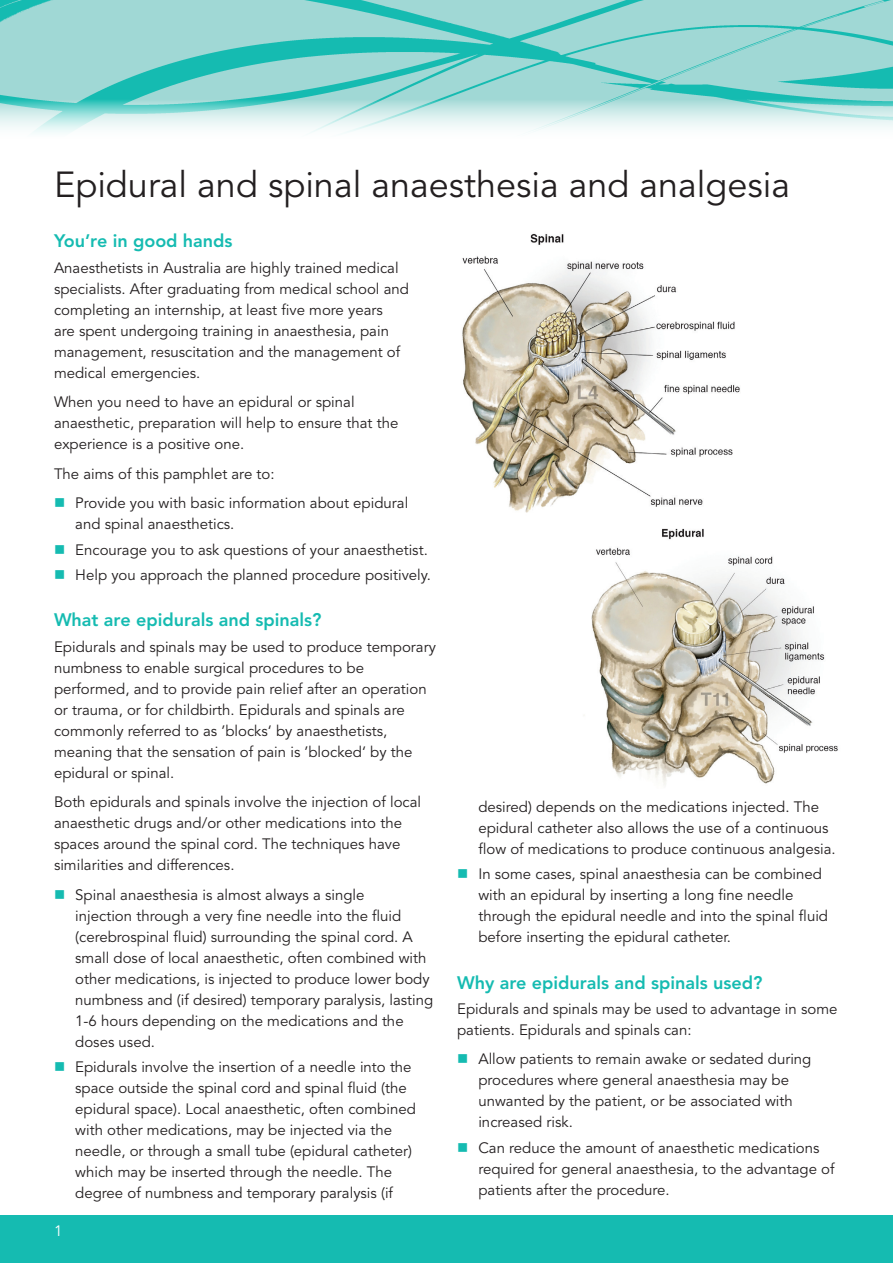
<style>
.page{position:relative;width:893px;height:1263px;background:#fff}
.page>*{position:absolute;margin:0;border:0;box-sizing:border-box;transform-origin:0 0}
.t1{font:36px "Avenir LT Std";color:#231f20}
.Subheading{font:800 18px "Avenir LT Std";color:#15bbb1}
.Body{font:15px/21px "Avenir LT Std";color:#231f20}
.t2{font:15px "Avenir LT Std";color:#fff}
.s1{color:#15bbb1}
</style>
<div class="page">
<img style="left:0;top:0;width:893px;height:133px">
<div style="left:0;top:1215px;width:893px;height:48px;background:#15bbb1"></div>
<img style="left:462px;top:233px;width:278px;height:280px">
<img style="left:584px;top:528px;width:254px;height:257px">
<p class="t1" style="left:54px;top:164px;width:738px">Epidural and spinal anaesthesia and analgesia</p>
<p class="Subheading" style="left:54px;top:231px;width:180px">You’re in good hands</p>
<p class="Body" style="left:54px;top:257px;width:356px">Anaesthetists in Australia are highly trained medical specialists. After graduating from medical school and completing an internship, at least five more years<br>are spent undergoing training in anaesthesia, pain management, resuscitation and the management of medical emergencies.</p>
<p class="Body" style="left:54px;top:392px;width:346px">When you need to have an epidural or spinal anaesthetic, preparation will help to ensure that the experience is a positive one.</p>
<p class="Body" style="left:54px;top:463px;width:222px">The aims of this pamphlet are to:</p>
<p class="Body" style="left:75px;top:493px;width:335px;text-indent:-21px"><span class="s1">■</span> Provide you with basic information about epidural and spinal anaesthetics.</p>
<p class="Body" style="left:54px;top:539px;width:375px"><span class="s1">■</span> Encourage you to ask questions of your anaesthetist.</p>
<p class="Body" style="left:54px;top:564px;width:378px"><span class="s1">■</span> Help you approach the planned procedure positively.</p>
<p class="Subheading" style="left:54px;top:609px;width:269px">What are epidurals and spinals?</p>
<p class="Body" style="left:54px;top:636px;width:383px">Epidurals and spinals may be used to produce temporary numbness to enable surgical procedures to be performed, and to provide pain relief after an operation or trauma, or for childbirth. Epidurals and spinals are commonly referred to as ’blocks‘ by anaesthetists, meaning that the sensation of pain is ’blocked‘ by the epidural or spinal.</p>
<p class="Body" style="left:54px;top:792px;width:369px">Both epidurals and spinals involve the injection of local anaesthetic drugs and/or other medications into the spaces around the spinal cord. The techniques have similarities and differences.</p>
<p class="Body" style="left:75px;top:884px;width:360px;text-indent:-21px"><span class="s1">■</span> Spinal anaesthesia is almost always a single<br>injection through a very fine needle into the fluid (cerebrospinal fluid) surrounding the spinal cord. A small dose of local anaesthetic, often combined with other medications, is injected to produce lower body numbness and (if desired) temporary paralysis, lasting 1-6 hours depending on the medications and the doses used.</p>
<p class="Body" style="left:75px;top:1057px;width:342px;text-indent:-21px"><span class="s1">■</span> Epidurals involve the insertion of a needle into the space outside the spinal cord and spinal fluid (the epidural space). Local anaesthetic, often combined with other medications, may be injected via the needle, or through a small tube (epidural catheter) which may be inserted through the needle. The degree of numbness and temporary paralysis (if</p>
<p class="Body" style="left:478px;top:797px;width:359px">desired) depends on the medications injected. The epidural catheter also allows the use of a continuous flow of medications to produce continuous analgesia.</p>
<p class="Body" style="left:478px;top:864px;width:351px;text-indent:-21px"><span class="s1">■</span> In some cases, spinal anaesthesia can be combined with an epidural by inserting a long fine needle through the epidural needle and into the spinal fluid before inserting the epidural catheter.</p>
<p class="Subheading" style="left:457px;top:972px;width:307px">Why are epidurals and spinals used?</p>
<p class="Body" style="left:457px;top:999px;width:382px">Epidurals and spinals may be used to advantage in some patients. Epidurals and spinals can:</p>
<p class="Body" style="left:478px;top:1049px;width:335px;text-indent:-21px"><span class="s1">■</span> Allow patients to remain awake or sedated during procedures where general anaesthesia may be unwanted by the patient, or be associated with increased risk.</p>
<p class="Body" style="left:478px;top:1137px;width:358px;text-indent:-21px"><span class="s1">■</span> Can reduce the amount of anaesthetic medications required for general anaesthesia, to the advantage of patients after the procedure.</p>
<p class="t2" style="left:54px;top:1222px;width:10px">1</p>
</div>
